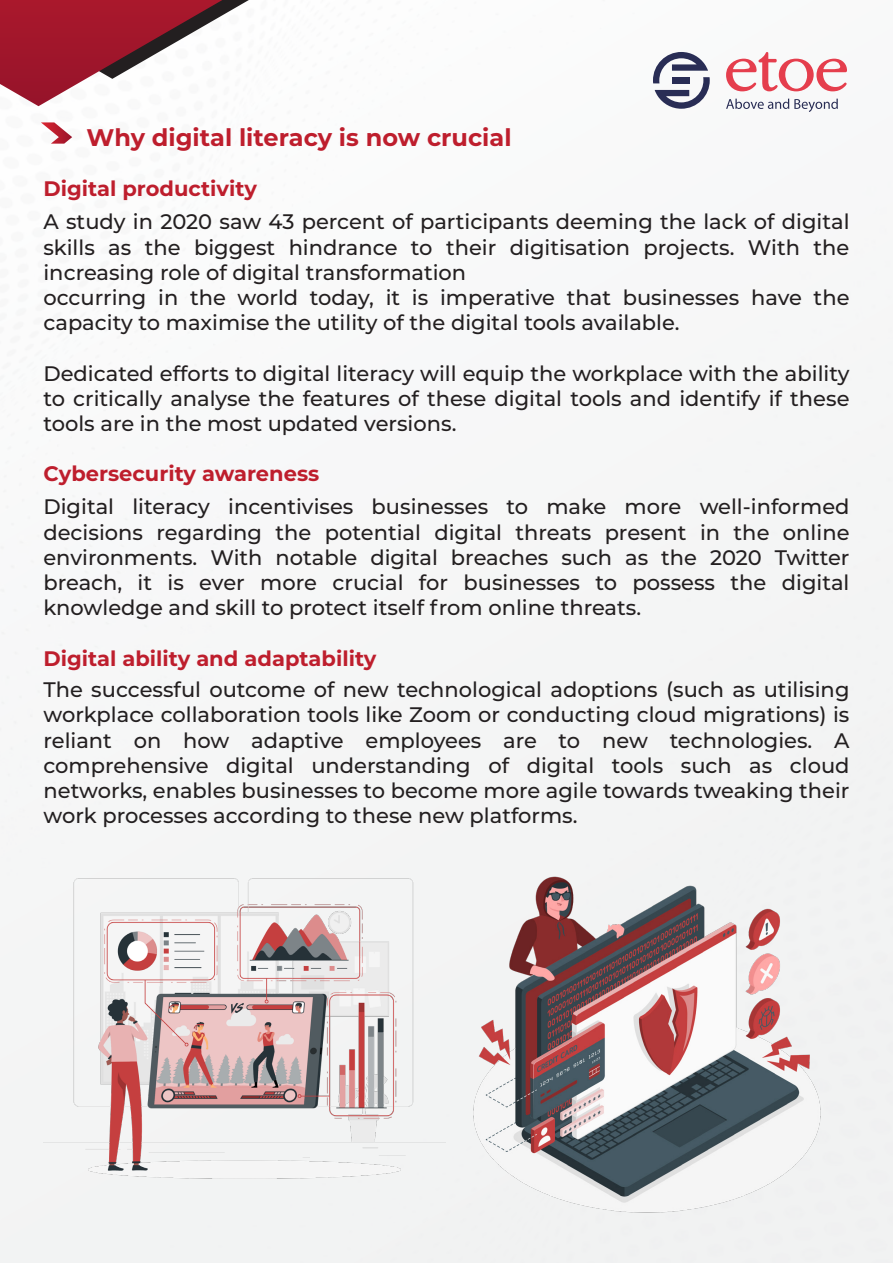
<style>
.page{position:relative;width:893px;height:1263px;background:#fff}
.page>*{position:absolute;margin:0;border:0;box-sizing:border-box;transform-origin:0 0}
.t1{font:700 24px "Montserrat";color:#be1e2d}
.t2{font:500 21px/25.2px "Montserrat";color:#231f20;text-align:justify}
.t3{font:700 21px "Montserrat";color:#be1e2d}
</style>
<div class="page">
<div style="left:0;top:51px;width:893px;height:1212px;background:#f6f7f7"></div>
<svg style="left:0;top:0;width:249px;height:106px"></svg>
<svg style="left:41px;top:122px;width:31px;height:22px"></svg>
<img style="left:43px;top:835px;width:402px;height:402px">
<img style="left:464px;top:854px;width:364px;height:364px">
<p class="t1" style="left:87px;top:120px;width:426px">Why digital literacy is now crucial</p>
<p class="t3" style="left:43px;top:174px;width:215px">Digital productivity</p>
<p class="t2" style="left:43px;top:209px;width:808px;text-align:left">A study in 2020 saw 43 percent of participants deeming the lack of digital skills as the biggest hindrance to their digitisation projects. With the increasing role of digital transformation<br>occurring in the world today, it is imperative that businesses have the capacity to maximise the utility of the digital tools available.</p>
<p class="t2" style="left:43px;top:360px;width:808px">Dedicated efforts to digital literacy will equip the workplace with the ability to critically analyse the features of these digital tools and identify if these tools are in the most updated versions.</p>
<p class="t3" style="left:43px;top:459px;width:277px">Cybersecurity awareness</p>
<p class="t2" style="left:43px;top:494px;width:808px">Digital literacy incentivises businesses to make more well-informed decisions regarding the potential digital threats present in the online environments. With notable digital breaches such as the 2020 Twitter breach, it is ever more crucial for businesses to possess the digital knowledge and skill to protect itself from online threats.</p>
<p class="t3" style="left:43px;top:643px;width:335px">Digital ability and adaptability</p>
<p class="t2" style="left:43px;top:676px;width:808px">The successful outcome of new technological adoptions (such as utilising workplace collaboration tools like Zoom or conducting cloud migrations) is reliant on how adaptive employees are to new technologies. A comprehensive digital understanding of digital tools such as cloud networks, enables businesses to become more agile towards tweaking their work processes according to these new platforms.</p>
</div>
